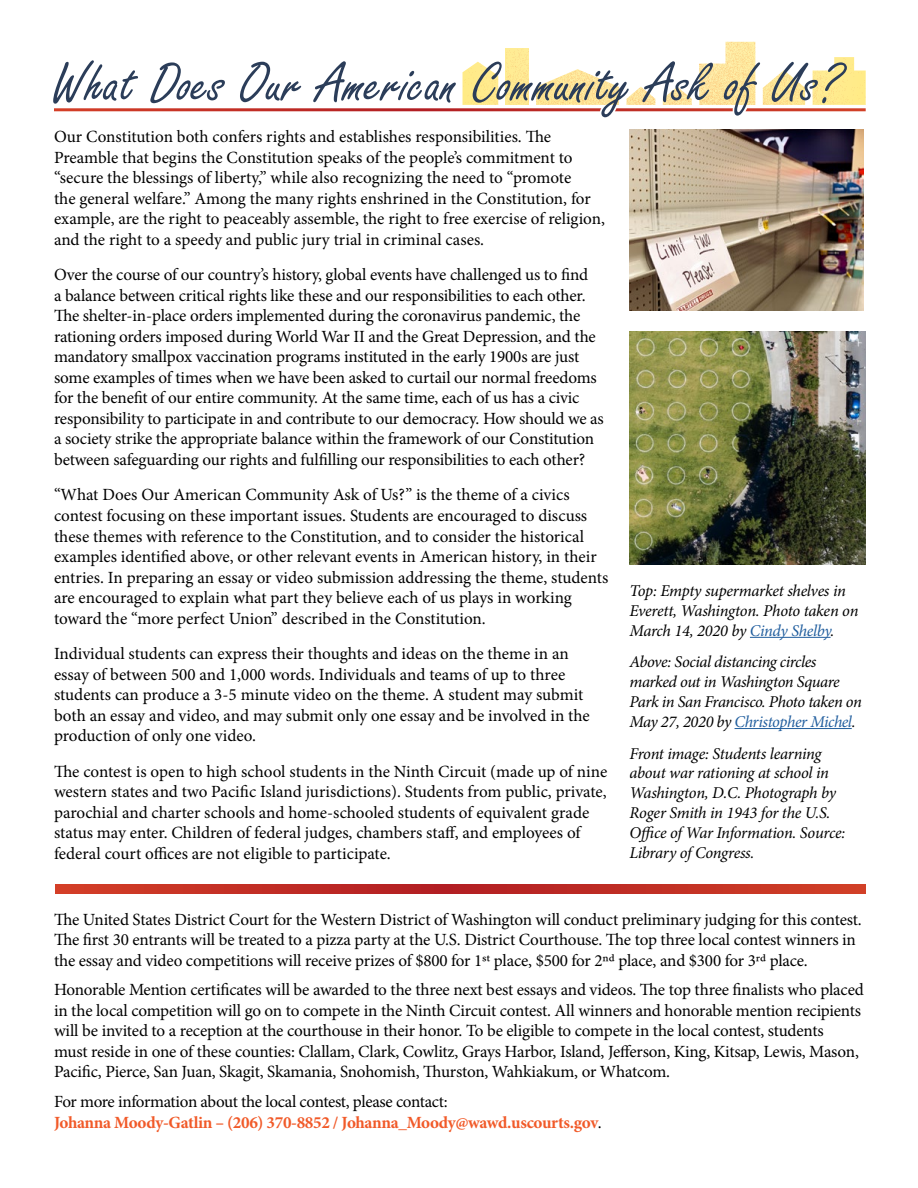
<style>
.page{position:relative;width:918px;height:1188px;background:#fff}
.page>*{position:absolute;margin:0;border:0;box-sizing:border-box;transform-origin:0 0}
.t1{font:60px "Freestyle Script";letter-spacing:.005em;color:#2b3d59}
.t2{font:17.1px/20.5px "Minion Pro";letter-spacing:-.005em;color:#000}
.t3{font:700 17.1px/20.5px "Minion Pro";letter-spacing:-.02em;color:#f15a29}
.t4{font:italic 16.5px/19.8px "Minion Pro";letter-spacing:-.025em;color:#000}
.s1{color:#215e9e}
.s2{font-weight:400;color:#000}
</style>
<div class="page">
<svg style="left:55px;top:885px;width:810px;height:8px;background:#c12f24"></svg>
<hr style="left:750px;top:637px;width:81px;height:1px;background:#215e9e">
<hr style="left:735px;top:728px;width:117px;height:1px;background:#215e9e">
<svg style="left:54px;top:42px;width:812px;height:69px"></svg>
<img style="left:630px;top:331px;width:235px;height:233px">
<img style="left:630px;top:129px;width:233px;height:182px">
<h1 class="t1" style="left:52px;top:51px;width:790px">What Does Our American Community Ask of Us?</h1>
<p class="t2" style="left:54px;top:126px;width:553px">Our Constitution both confers rights and establishes responsibilities. Te Preamble that begins the Constitution speaks of the people’s commitment to “secure the blessings of liberty,” while also recognizing the need to “promote<br>the general welfare.” Among the many rights enshrined in the Constitution, for example, are the right to peaceably assemble, the right to free exercise of religion, and the right to a speedy and public jury trial in criminal cases.</p>
<p class="t2" style="left:54px;top:265px;width:551px">Over the course of our country’s history, global events have challenged us to fnd<br>a balance between critical rights like these and our responsibilities to each other.<br>Te shelter-in-place orders implemented during the coronavirus pandemic, the rationing orders imposed during World War II and the Great Depression, and the mandatory smallpox vaccination programs instituted in the early 1900s are just some examples of times when we have been asked to curtail our normal freedoms for the beneft of our entire community. At the same time, each of us has a civic responsibility to participate in and contribute to our democracy. How should we as a society strike the appropriate balance within the framework of our Constitution between safeguarding our rights and fulflling our responsibilities to each other?</p>
<p class="t2" style="left:54px;top:485px;width:556px">“What Does Our American Community Ask of Us?” is the theme of a civics contest focusing on these important issues. Students are encouraged to discuss these themes with reference to the Constitution, and to consider the historical examples identifed above, or other relevant events in American history, in their entries. In preparing an essay or video submission addressing the theme, students are encouraged to explain what part they believe each of us plays in working toward the “more perfect Union” described in the Constitution.</p>
<p class="t2" style="left:54px;top:643px;width:537px">Individual students can express their thoughts and ideas on the theme in an essay of between 500 and 1,000 words. Individuals and teams of up to three students can produce a 3-5 minute video on the theme. A student may submit both an essay and video, and may submit only one essay and be involved in the production of only one video.</p>
<p class="t2" style="left:54px;top:761px;width:555px">Te contest is open to high school students in the Ninth Circuit (made up of nine western states and two Pacifc Island jurisdictions). Students from public, private, parochial and charter schools and home-schooled students of equivalent grade status may enter. Children of federal judges, chambers staf, and employees of federal court ofces are not eligible to participate.</p>
<p class="t4" style="left:630px;top:581px;width:230px">Top: Empty supermarket shelves in<br>Everett, Washington. Photo taken on<br>March 14, 2020 by <span class="s1">Cindy Shelby</span>.</p>
<p class="t4" style="left:630px;top:652px;width:234px">Above: Social distancing circles marked out in Washington Square Park in San Francisco. Photo taken on May 27, 2020 by <span class="s1">Christopher Michel</span>.</p>
<p class="t4" style="left:630px;top:743px;width:217px">Front image: Students learning about war rationing at school in<br>Washington, D.C. Photograph by<br>Roger Smith in 1943 for the U.S.<br>Ofce ofWar Information. Source:<br>Library ofCongress.</p>
<p class="t2" style="left:54px;top:909px;width:809px">Te United States District Court for the Western District of Washington will conduct preliminary judging for this contest.<br>Te frst 30 entrants will be treated to a pizza party at the U.S. District Courthouse. Te top three local contest winners in the essay and video competitions will receive prizes of $800 for 1st place, $500 for 2nd place, and $300 for 3rd place.</p>
<p class="t2" style="left:54px;top:980px;width:811px">Honorable Mention certifcates will be awarded to the three next best essays and videos. Te top three fnalists who placed in the local competition will go on to compete in the Ninth Circuit contest. All winners and honorable mention recipients will be invited to a reception at the courthouse in their honor. To be eligible to compete in the local contest, students<br>must reside in one of these counties: Clallam, Clark, Cowlitz, Grays Harbor, Island, Jeferson, King, Kitsap, Lewis, Mason, Pacifc, Pierce, San Juan, Skagit, Skamania, Snohomish, Turston, Wahkiakum, or Whatcom.</p>
<p class="t3" style="left:54px;top:1091px;width:549px"><span class="s2">For more information about the local contest, please contact:<br></span>Johanna Moody-Gatlin – (206) 370-8852 / Johanna_Moody@wawd.uscourts.gov<span class="s2">.</span></p>
</div>
